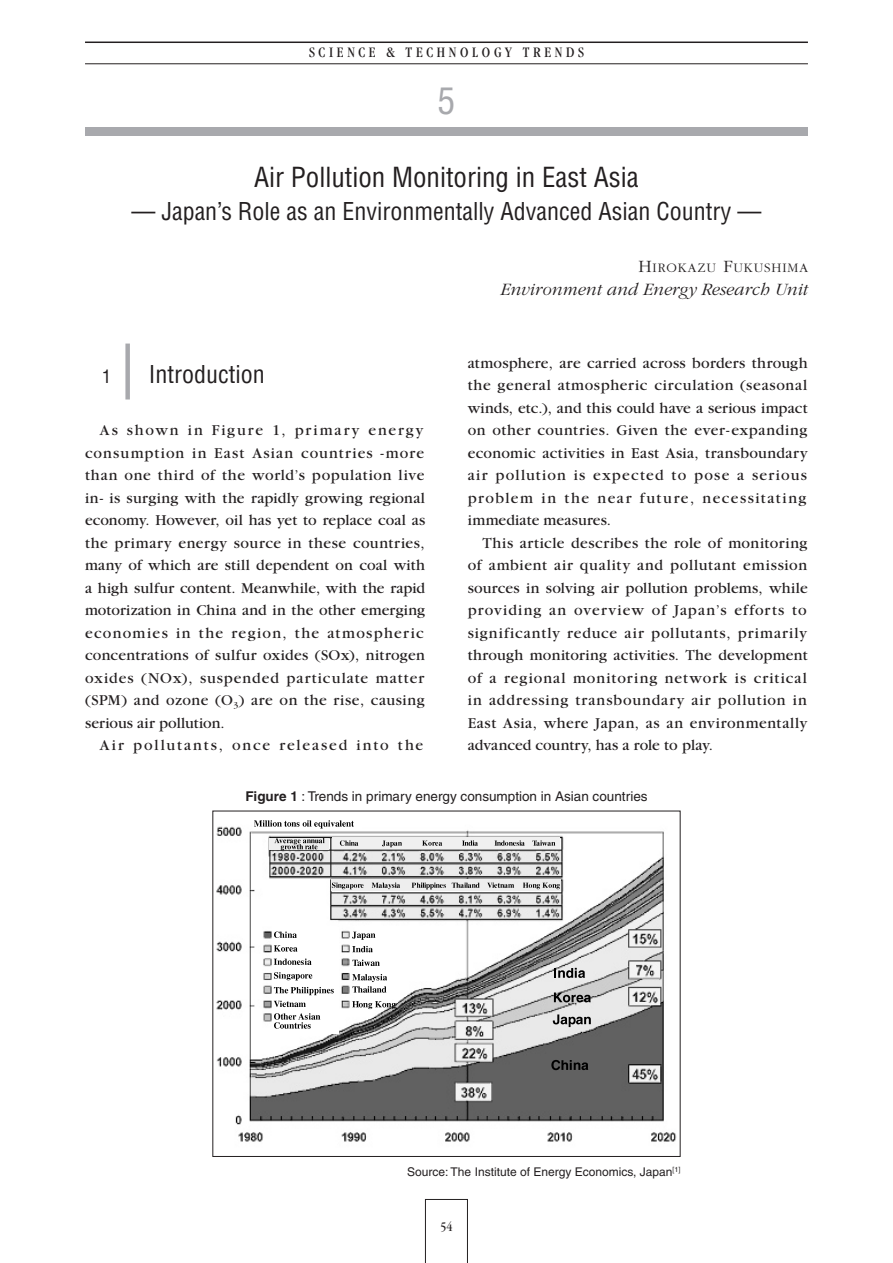
<style>
.page{position:relative;width:893px;height:1263px;background:#fff}
.page>*{position:absolute;margin:0;border:0;box-sizing:border-box;transform-origin:0 0}
.t1{font:condensed 36px "Helvetica";color:#a8a9ad}
.t2{font:condensed 27px "Helvetica";color:#231f20}
.t3{font:condensed 24px "Helvetica";color:#231f20}
.t4{font:italic 300 18px "Garamond";color:#231f20}
.t5{font:condensed 18px "Helvetica";color:#231f20}
.t6{font:15.75px/22.5px "Garamond";letter-spacing:.035em;color:#231f20;text-align:justify}
.t7{font:15.75px "Garamond";letter-spacing:.115em;color:#231f20}
.t8{font:condensed 15px "Garamond";letter-spacing:.25em;color:#231f20}
.t9{font:13.5px "Helvetica";color:#231f20}
.t10{font:300 13.5px "Garamond";letter-spacing:.065em;color:#231f20}
.t11{font:condensed 13.5px "Garamond";color:#231f20}
.t12{font:12px "Helvetica";color:#231f20}
.s1{font-size:18px}
.s2{font-weight:700}
</style>
<div class="page">
<svg style="left:425px;top:1199px;width:43px;height:64px"></svg>
<hr style="left:85px;top:42px;width:723px;height:1px;background:#231f20">
<hr style="left:85px;top:64px;width:723px;height:1px;background:#231f20">
<div style="left:85px;top:128px;width:723px;height:8px;background:#a8a9ad"></div>
<img style="left:216px;top:826px;width:461px;height:316px">
<div style="left:270px;top:838px;width:59px;height:12px;background:#eee"></div>
<svg style="left:274px;top:838px;width:50px;height:12px"></svg>
<div style="left:332px;top:837px;width:227px;height:12px;background:#f0f0f0"></div>
<svg style="left:340px;top:840px;width:18px;height:6px"></svg>
<svg style="left:382px;top:840px;width:20px;height:7px"></svg>
<svg style="left:422px;top:840px;width:20px;height:6px"></svg>
<svg style="left:462px;top:840px;width:16px;height:6px"></svg>
<svg style="left:494px;top:840px;width:31px;height:6px"></svg>
<svg style="left:532px;top:840px;width:23px;height:6px"></svg>
<div style="left:254px;top:817px;width:108px;height:13px;background:#fff"></div>
<svg style="left:254px;top:820px;width:100px;height:8px"></svg>
<div style="left:274px;top:927px;width:65px;height:106px;background:#fff"></div>
<svg style="left:274px;top:931px;width:23px;height:7px"></svg>
<svg style="left:274px;top:945px;width:23px;height:7px"></svg>
<svg style="left:274px;top:958px;width:37px;height:7px"></svg>
<svg style="left:274px;top:972px;width:38px;height:8px"></svg>
<svg style="left:274px;top:987px;width:60px;height:20px"></svg>
<svg style="left:274px;top:1013px;width:46px;height:16px"></svg>
<div style="left:332px;top:879px;width:229px;height:12px;background:#eee"></div>
<svg style="left:332px;top:882px;width:32px;height:7px"></svg>
<svg style="left:372px;top:882px;width:28px;height:7px"></svg>
<svg style="left:412px;top:882px;width:34px;height:7px"></svg>
<svg style="left:452px;top:882px;width:28px;height:6px"></svg>
<svg style="left:487px;top:882px;width:27px;height:6px"></svg>
<svg style="left:523px;top:883px;width:37px;height:6px"></svg>
<svg style="left:352px;top:932px;width:23px;height:8px"></svg>
<svg style="left:352px;top:946px;width:21px;height:6px"></svg>
<svg style="left:352px;top:959px;width:28px;height:7px"></svg>
<svg style="left:352px;top:974px;width:35px;height:19px"></svg>
<svg style="left:352px;top:1001px;width:44px;height:8px"></svg>
<svg style="left:554px;top:968px;width:31px;height:10px"></svg>
<svg style="left:554px;top:992px;width:37px;height:10px"></svg>
<svg style="left:553px;top:1014px;width:38px;height:13px"></svg>
<svg style="left:551px;top:1060px;width:37px;height:10px"></svg>
<div style="left:125px;top:344px;width:5px;height:55px;background:#a8a9ad"></div>
<p class="t8" style="left:309px;top:44px;width:276px">SCIENCE &amp; TECHNOLOGY TRENDS</p>
<h1 class="t1" style="left:437px;top:78px;width:19px">5</h1>
<h2 class="t2" style="left:254px;top:160px;width:386px">Air Pollution Monitoring in East Asia</h2>
<h3 class="t3" style="left:131px;top:197px;width:632px">— Japan’s Role as an Environmentally Advanced Asian Country —</h3>
<p class="t10" style="left:638px;top:261px;width:171px"><span class="s1">H</span>IROKAZU <span class="s1">F</span>UKUSHIMA</p>
<p class="t4" style="left:500px;top:280px;width:309px">Environment and Energy Research Unit</p>
<p class="t6" style="left:468px;top:352px;width:342px">atmosphere, are carried across borders through the general atmospheric circulation (seasonal winds, etc.), and this could have a serious impact on other countries. Given the ever-expanding economic activities in East Asia, transboundary air pollution is expected to pose a serious problem in the near future, necessitating immediate measures.</p>
<p class="t6" style="left:468px;top:532px;width:341px;text-indent:15px">This article describes the role of monitoring of ambient air quality and pollutant emission sources in solving air pollution problems, while providing an overview of Japan’s efforts to significantly reduce air pollutants, primarily through monitoring activities. The development of a regional monitoring network is critical in addressing transboundary air pollution in East Asia, where Japan, as an environmentally advanced country, has a role to play.</p>
<p class="t9" style="left:245px;top:788px;width:404px"><span class="s2">Figure 1</span> : Trends in primary energy consumption in Asian countries</p>
<p class="t5" style="left:102px;top:365px;width:10px">1</p>
<h3 class="t3" style="left:149px;top:360px;width:117px">Introduction</h3>
<p class="t6" style="left:85px;top:419px;width:342px;text-indent:15px">As shown in Figure 1, primary energy consumption in East Asian countries -more than one third of the world’s population live in- is surging with the rapidly growing regional economy. However, oil has yet to replace coal as the primary energy source in these countries, many of which are still dependent on coal with a high sulfur content. Meanwhile, with the rapid motorization in China and in the other emerging economies in the region, the atmospheric concentrations of sulfur oxides (SOx), nitrogen oxides (NOx), suspended particulate matter (SPM) and ozone (O<sub>3</sub>) are on the rise, causing serious air pollution.</p>
<p class="t7" style="left:100px;top:737px;width:325px">Air pollutants, once released into the</p>
<p class="t12" style="left:407px;top:1165px;width:275px">Source: The Institute of Energy Economics, Japan<sup>[1]</sup></p>
<p class="t11" style="left:440px;top:1219px;width:13px">54</p>
</div>
